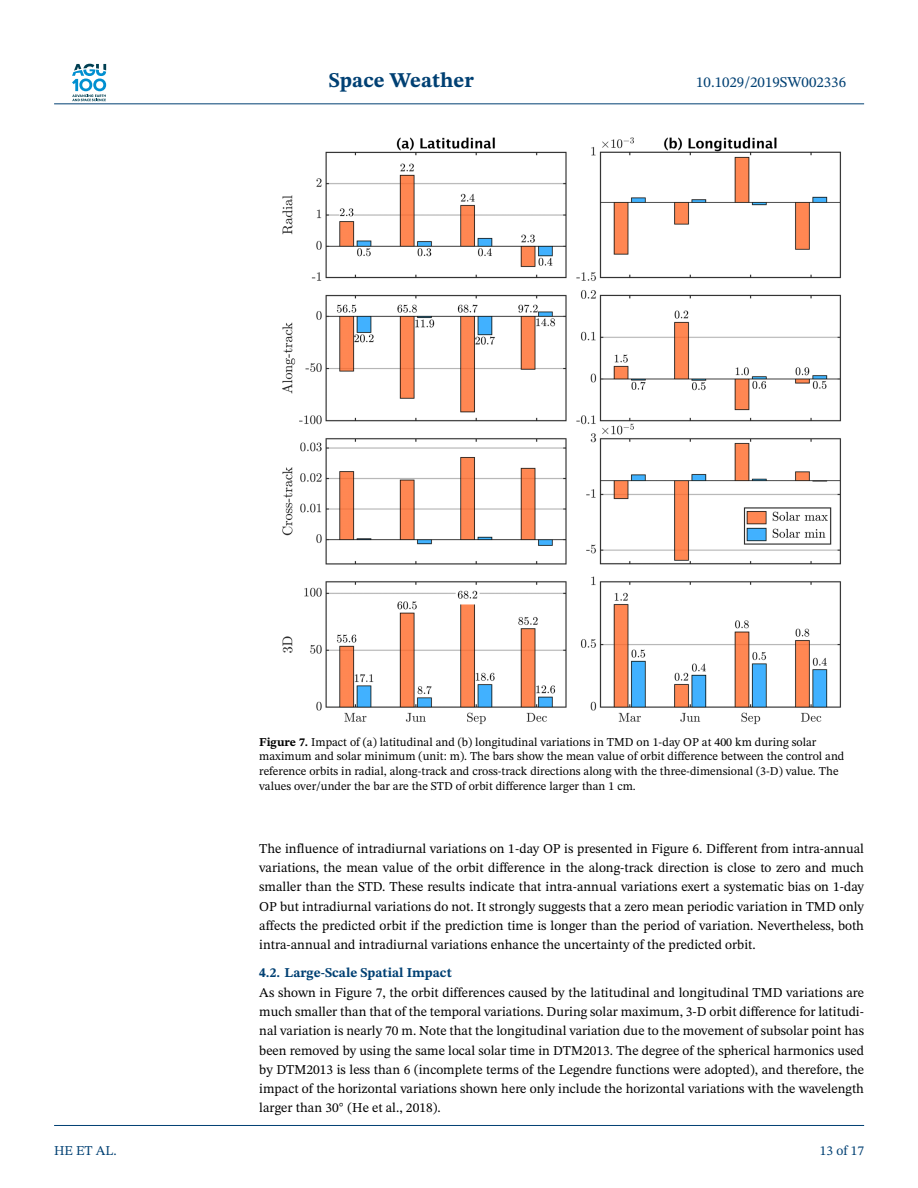
<style>
.page{position:relative;width:918px;height:1188px;background:#fff}
.page>*{position:absolute;margin:0;border:0;box-sizing:border-box;transform-origin:0 0}
.t1{font:700 21px "STIX Two Text";color:#004073}
.t2{font:15px "STIX Two Text";color:#004073}
.t3{font:13.5px/19.2px "STIX Two Text";color:#000;text-align:justify}
.t4{font:700 13.5px "STIX Two Text";color:#004073}
.t5{font:13.5px "STIX Two Text";color:#004073}
.t6{font:12px/15px "STIX Two Text";color:#000}
.s1{font-weight:700}
</style>
<div class="page">
<svg style="left:72px;top:64px;width:34px;height:37px"></svg>
<hr style="left:54px;top:103px;width:810px;height:1px;background:#004073">
<img style="left:282px;top:137px;width:559px;height:587px">
<hr style="left:54px;top:1125px;width:810px;height:1px;background:#004073">
<h1 class="t1" style="left:329px;top:72px;width:146px">Space Weather</h1>
<p class="t2" style="left:696px;top:77px;width:152px">10.1029/2019SW002336</p>
<p class="t6" style="left:259px;top:735px;width:587px"><span class="s1">Figure 7.</span> Impact of (a) latitudinal and (b) longitudinal variations in TMD on 1-day OP at 400 km during solar maximum and solar minimum (unit: m). The bars show the mean value of orbit difference between the control and reference orbits in radial, along-track and cross-track directions along with the three-dimensional (3-D) value. The values over/under the bar are the STD of orbit difference larger than 1 cm.</p>
<p class="t3" style="left:259px;top:840px;width:606px">The influence of intradiurnal variations on 1-day OP is presented in Figure 6. Different from intra-annual variations, the mean value of the orbit difference in the along-track direction is close to zero and much smaller than the STD. These results indicate that intra-annual variations exert a systematic bias on 1-day OP but intradiurnal variations do not. It strongly suggests that a zero mean periodic variation in TMD only affects the predicted orbit if the prediction time is longer than the period of variation. Nevertheless, both intra-annual and intradiurnal variations enhance the uncertainty of the predicted orbit.</p>
<p class="t4" style="left:259px;top:967px;width:194px">4.2. Large-Scale Spatial Impact</p>
<p class="t3" style="left:259px;top:984px;width:606px">As shown in Figure 7, the orbit differences caused by the latitudinal and longitudinal TMD variations are much smaller than that of the temporal variations. During solar maximum, 3-D orbit difference for latitudi&shy;nal variation is nearly 70 m. Note that the longitudinal variation due to the movement of subsolar point has been removed by using the same local solar time in DTM2013. The degree of the spherical harmonics used by DTM2013 is less than 6 (incomplete terms of the Legendre functions were adopted), and therefore, the impact of the horizontal variations shown here only include the horizontal variations with the wavelength larger than 30<sup>◦</sup> (He et al., 2018).</p>
<p class="t5" style="left:54px;top:1145px;width:64px">HE ET AL.</p>
<p class="t5" style="left:820px;top:1145px;width:46px">13 of 17</p>
</div>
